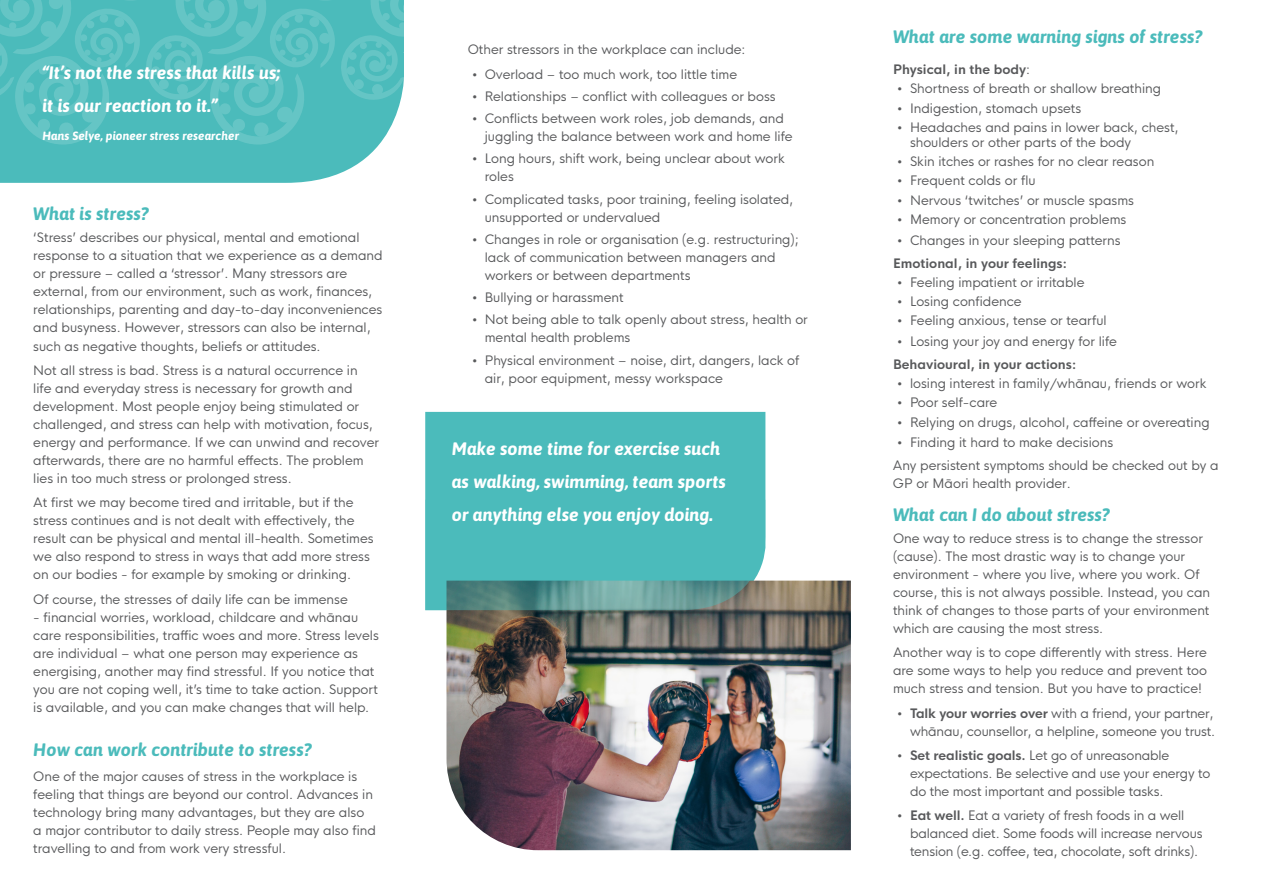
<style>
.page{position:relative;width:1263px;height:893px;background:#fff}
.page>*{position:absolute;margin:0;border:0;box-sizing:border-box;transform-origin:0 0}
.t1{font:italic 700 18px/33px "Asap";color:#fff}
.t2{font:italic 700 18px "Asap";color:#4bbbbb}
.t3{font:12.75px/18px "HK Nova";color:#58595b}
.t4{font:700 12.75px "HK Nova";color:#58595b}
.t5{font:italic 700 12px "Asap";color:#fff}
.s1{font-weight:400}
.s2{font-weight:700}
</style>
<div class="page">
<svg style="left:0;top:145px;width:379px;height:38px;background:#58bfbf"></svg>
<svg style="left:0;top:0;width:404px;height:145px;background:#55bfbf"></svg>
<div style="left:425px;top:412px;width:340px;height:88px;background:#4bbbbb"></div>
<img style="left:446px;top:581px;width:405px;height:269px">
<svg style="left:425px;top:500px;width:340px;height:110px;background:#51b0af"></svg>
<h1 class="t1" style="left:43px;top:55px;width:239px">“It’s not the stress that kills us; it is our reaction to it.”</h1>
<p class="t5" style="left:43px;top:128px;width:198px">Hans Selye, pioneer stress researcher</p>
<h1 class="t2" style="left:33px;top:201px;width:117px">What is stress?</h1>
<p class="t3" style="left:33px;top:227px;width:351px">‘Stress’ describes our physical, mental and emotional response to a situation that we experience as a demand or pressure – called a ‘stressor’. Many stressors are external, from our environment, such as work, finances, relationships, parenting and day-to-day inconveniences and busyness. However, stressors can also be internal, such as negative thoughts, beliefs or attitudes.</p>
<p class="t3" style="left:33px;top:360px;width:347px">Not all stress is bad. Stress is a natural occurrence in<br>life and everyday stress is necessary for growth and development. Most people enjoy being stimulated or challenged, and stress can help with motivation, focus, energy and performance. If we can unwind and recover afterwards, there are no harmful effects. The problem lies in too much stress or prolonged stress.</p>
<p class="t3" style="left:33px;top:492px;width:342px">At first we may become tired and irritable, but if the stress continues and is not dealt with effectively, the result can be physical and mental ill-health. Sometimes we also respond to stress in ways that add more stress on our bodies - for example by smoking or drinking.</p>
<p class="t3" style="left:33px;top:589px;width:316px">Of course, the stresses of daily life can be immense</p>
<p class="t3" style="left:33px;top:607px;width:347px">- financial worries, workload, childcare and whānau care responsibilities, traffic woes and more. Stress levels are individual – what one person may experience as energising, another may find stressful. If you notice that you are not coping well, it’s time to take action. Support is available, and you can make changes that will help.</p>
<h1 class="t2" style="left:33px;top:737px;width:280px">How can work contribute to stress?</h1>
<p class="t3" style="left:33px;top:765px;width:344px">One of the major causes of stress in the workplace is feeling that things are beyond our control. Advances in technology bring many advantages, but they are also a major contributor to daily stress. People may also find travelling to and from work very stressful.</p>
<p class="t3" style="left:468px;top:39px;width:279px">Other stressors in the workplace can include:</p>
<p class="t3" style="left:472px;top:64px;width:267px">• Overload – too much work, too little time</p>
<p class="t3" style="left:472px;top:86px;width:305px">• Relationships – conflict with colleagues or boss</p>
<p class="t3" style="left:485px;top:108px;width:309px;text-indent:-13px">• Conflicts between work roles, job demands, and juggling the balance between work and home life</p>
<p class="t3" style="left:485px;top:148px;width:302px;text-indent:-13px">• Long hours, shift work, being unclear about work roles</p>
<p class="t3" style="left:485px;top:189px;width:310px;text-indent:-13px">• Complicated tasks, poor training, feeling isolated, unsupported or undervalued</p>
<p class="t3" style="left:485px;top:229px;width:315px;text-indent:-13px">• Changes in role or organisation (e.g. restructuring); lack of communication between managers and workers or between departments</p>
<p class="t3" style="left:472px;top:287px;width:153px">• Bullying or harassment</p>
<p class="t3" style="left:485px;top:309px;width:325px;text-indent:-13px">• Not being able to talk openly about stress, health or mental health problems</p>
<p class="t3" style="left:485px;top:350px;width:316px;text-indent:-13px">• Physical environment – noise, dirt, dangers, lack of air, poor equipment, messy workspace</p>
<h1 class="t1" style="left:452px;top:431px;width:276px">Make some time for exercise such as walking, swimming, team sports or anything else you enjoy doing.</h1>
<h1 class="t2" style="left:893px;top:25px;width:311px">What are some warning signs of stress?</h1>
<p class="t4" style="left:893px;top:58px;width:139px">Physical, in the body<span class="s1">:</span></p>
<p class="t3" style="left:897px;top:78px;width:265px">• Shortness of breath or shallow breathing</p>
<p class="t3" style="left:897px;top:98px;width:186px">• Indigestion, stomach upsets</p>
<p class="t3" style="left:910px;top:118px;width:270px;line-height:15px;text-indent:-13px">• Headaches and pains in lower back, chest, shoulders or other parts of the body</p>
<p class="t3" style="left:897px;top:151px;width:258px">• Skin itches or rashes for no clear reason</p>
<p class="t3" style="left:897px;top:170px;width:140px">• Frequent colds or flu</p>
<p class="t3" style="left:897px;top:190px;width:238px">• Nervous ‘twitches’ or muscle spasms</p>
<p class="t3" style="left:897px;top:209px;width:231px">• Memory or concentration problems</p>
<p class="t3" style="left:897px;top:230px;width:225px">• Changes in your sleeping patterns</p>
<p class="t4" style="left:893px;top:252px;width:175px">Emotional, in your feelings:</p>
<p class="t3" style="left:897px;top:272px;width:189px">• Feeling impatient or irritable</p>
<p class="t3" style="left:897px;top:291px;width:126px">• Losing confidence</p>
<p class="t3" style="left:897px;top:310px;width:211px">• Feeling anxious, tense or tearful</p>
<p class="t3" style="left:897px;top:331px;width:221px">• Losing your joy and energy for life</p>
<p class="t4" style="left:893px;top:353px;width:185px">Behavioural, in your actions:</p>
<p class="t3" style="left:897px;top:373px;width:311px">• losing interest in family/whānau, friends or work</p>
<p class="t3" style="left:897px;top:392px;width:102px">• Poor self-care</p>
<p class="t3" style="left:897px;top:412px;width:314px">• Relying on drugs, alcohol, caffeine or overeating</p>
<p class="t3" style="left:893px;top:430px;width:327px;line-height:22.2px;text-indent:4px">• Finding it hard to make decisions<br>Any persistent symptoms should be checked out by a</p>
<p class="t3" style="left:893px;top:473px;width:179px">GP or Māori health provider.</p>
<h1 class="t2" style="left:893px;top:502px;width:218px">What can I do about stress?</h1>
<p class="t3" style="left:893px;top:528px;width:319px">One way to reduce stress is to change the stressor (cause). The most drastic way is to change your environment - where you live, where you work. Of course, this is not always possible. Instead, you can think of changes to those parts of your environment which are causing the most stress.</p>
<p class="t3" style="left:893px;top:642px;width:315px;text-align:justify">Another way is to cope differently with stress. Here are some ways to help you reduce and prevent too much stress and tension. But you have to practice!</p>
<p class="t3" style="left:897px;top:703px;width:319px;text-align:right">• <span class="s2">Talk your worries over</span> with a friend, your partner, whānau, counsellor, a helpline, someone you trust.</p>
<p class="t3" style="left:910px;top:745px;width:302px;text-indent:-13px">• <span class="s2">Set realistic goals.</span> Let go of unreasonable expectations. Be selective and use your energy to do the most important and possible tasks.</p>
<p class="t3" style="left:910px;top:805px;width:294px;text-indent:-13px">• <span class="s2">Eat well.</span> Eat a variety of fresh foods in a well balanced diet. Some foods will increase nervous tension (e.g. coffee, tea, chocolate, soft drinks).</p>
</div>
